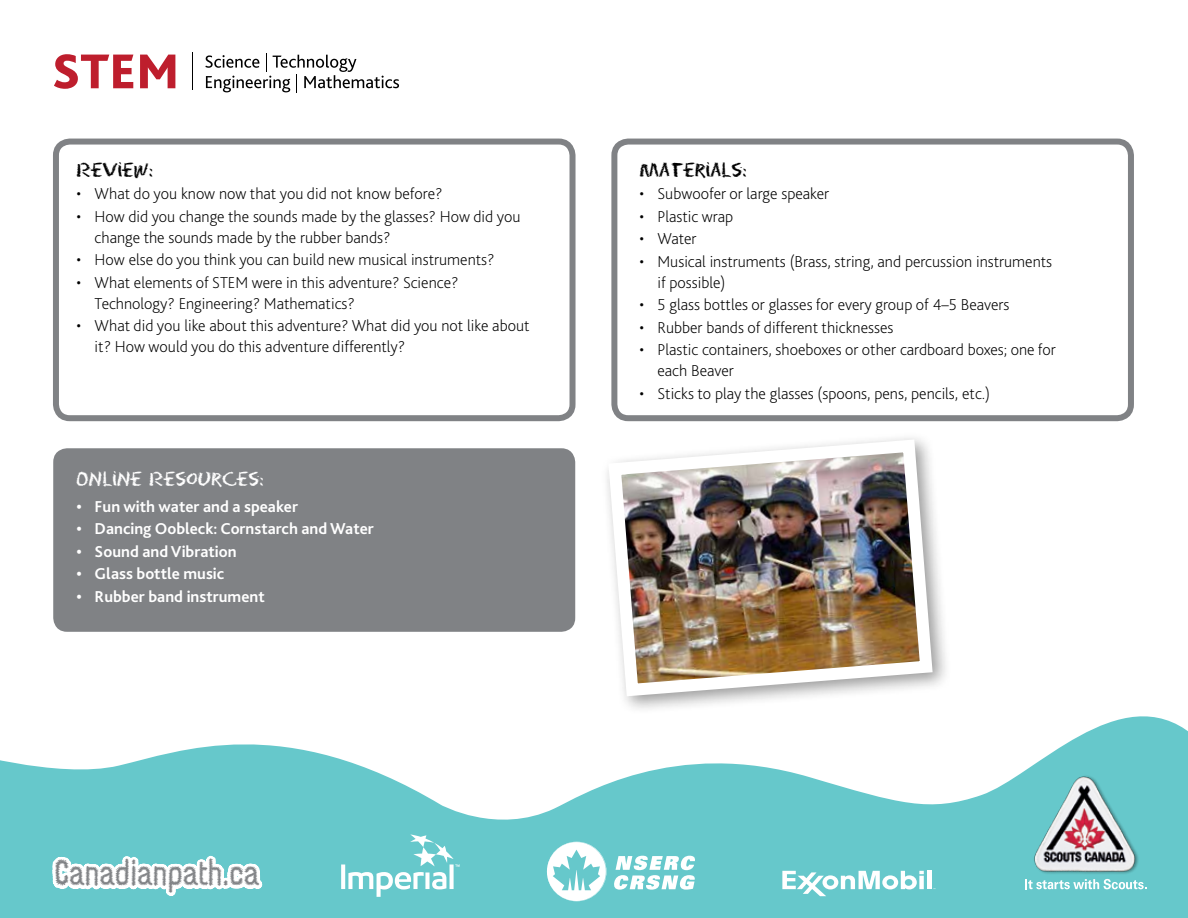
<style>
.page{position:relative;width:1188px;height:918px;background:#fff}
.page>*{position:absolute;margin:0;border:0;box-sizing:border-box;transform-origin:0 0}
.t1{font:36px "Conference Call BH Line Two";color:#808285}
.t2{font:18px "Eraser";letter-spacing:-.01em;color:#000}
.t3{font:18px "Eraser";letter-spacing:-.01em;color:#fff}
.t4{font:200 16.5px/21px "Bliss 2";color:#000}
.t5{font:700 16.5px "Bliss 2";color:#fff}
</style>
<div class="page">
<div style="left:295px;top:911px;width:893px;height:7px;background:#66c8cb"></div>
<svg style="left:0;top:716px;width:1188px;height:195px;fill:#66c8cb"></svg>
<img style="left:1023px;top:764px;width:123px;height:121px">
<svg style="left:1025px;top:879px;width:122px;height:10px"></svg>
<div style="left:927px;top:871px;width:5px;height:18px;background:#fff"></div>
<svg style="left:782px;top:871px;width:142px;height:25px"></svg>
<svg style="left:341px;top:834px;width:119px;height:63px"></svg>
<svg style="left:547px;top:842px;width:59px;height:59px"></svg>
<svg style="left:613px;top:856px;width:83px;height:34px"></svg>
<div style="left:53px;top:139px;width:523px;height:282px;border:6px solid #808285;border-radius:14px"></div>
<div style="left:611px;top:139px;width:523px;height:282px;border:6px solid #808285;border-radius:14px"></div>
<div style="left:53px;top:448px;width:522px;height:184px;background:#808285;border-radius:14px"></div>
<svg style="left:140px;top:55px;width:35px;height:33px"></svg>
<svg style="left:205px;top:53px;width:194px;height:39px"></svg>
<hr style="left:192px;top:52px;width:1px;height:37px;background:#000">
<svg style="left:54px;top:54px;width:79px;height:35px"></svg>
<div style="left:600px;top:431px;width:352px;height:284px;background:#000;opacity:.4"></div>
<img style="left:602px;top:433px;width:337px;height:270px">
<svg style="left:0;top:801px;width:295px;height:117px"></svg>
<p class="t2" style="left:77px;top:159px;width:78px">REVIEW:</p>
<p class="t4" style="left:77px;top:183px;width:367px">• What do you know now that you did not know before?</p>
<p class="t4" style="left:95px;top:205px;width:427px;text-indent:-18px">• How did you change the sounds made by the glasses? How did you change the sounds made by the rubber bands?</p>
<p class="t4" style="left:77px;top:249px;width:419px">• How else do you think you can build new musical instruments?</p>
<p class="t4" style="left:95px;top:271px;width:365px;text-indent:-18px">• What elements of STEM were in this adventure? Science?<br>Technology? Engineering? Mathematics?</p>
<p class="t4" style="left:95px;top:315px;width:436px;text-indent:-18px">• What did you like about this adventure? What did you not like about it? How would you do this adventure differently?</p>
<p class="t3" style="left:77px;top:469px;width:189px">ONLINE RESOURCES:</p>
<p class="t5" style="left:77px;top:496px;width:223px">• Fun with water and a speaker</p>
<p class="t5" style="left:77px;top:518px;width:299px">• Dancing Oobleck: Cornstarch and Water</p>
<p class="t5" style="left:77px;top:541px;width:161px">• Sound and Vibration</p>
<p class="t5" style="left:77px;top:563px;width:149px">• Glass bottle music</p>
<p class="t5" style="left:77px;top:586px;width:190px">• Rubber band instrument</p>
<h1 class="t1" style="left:54px;top:850px;width:207px">Canadianpath.ca</h1>
<p class="t2" style="left:639px;top:159px;width:109px">MATERIALS:</p>
<p class="t4" style="left:639px;top:183px;width:191px">• Subwoofer or large speaker</p>
<p class="t4" style="left:639px;top:205px;width:95px">• Plastic wrap</p>
<p class="t4" style="left:639px;top:228px;width:59px">• Water</p>
<p class="t4" style="left:657px;top:250px;width:396px;text-indent:-18px">• Musical instruments (Brass, string, and percussion instruments if possible)</p>
<p class="t4" style="left:639px;top:294px;width:372px">• 5 glass bottles or glasses for every group of 4–5 Beavers</p>
<p class="t4" style="left:639px;top:316px;width:256px">• Rubber bands of different thicknesses</p>
<p class="t4" style="left:657px;top:339px;width:400px;text-indent:-18px">• Plastic containers, shoeboxes or other cardboard boxes; one for each Beaver</p>
<p class="t4" style="left:639px;top:382px;width:352px">• Sticks to play the glasses (spoons, pens, pencils, etc.)</p>
</div>
